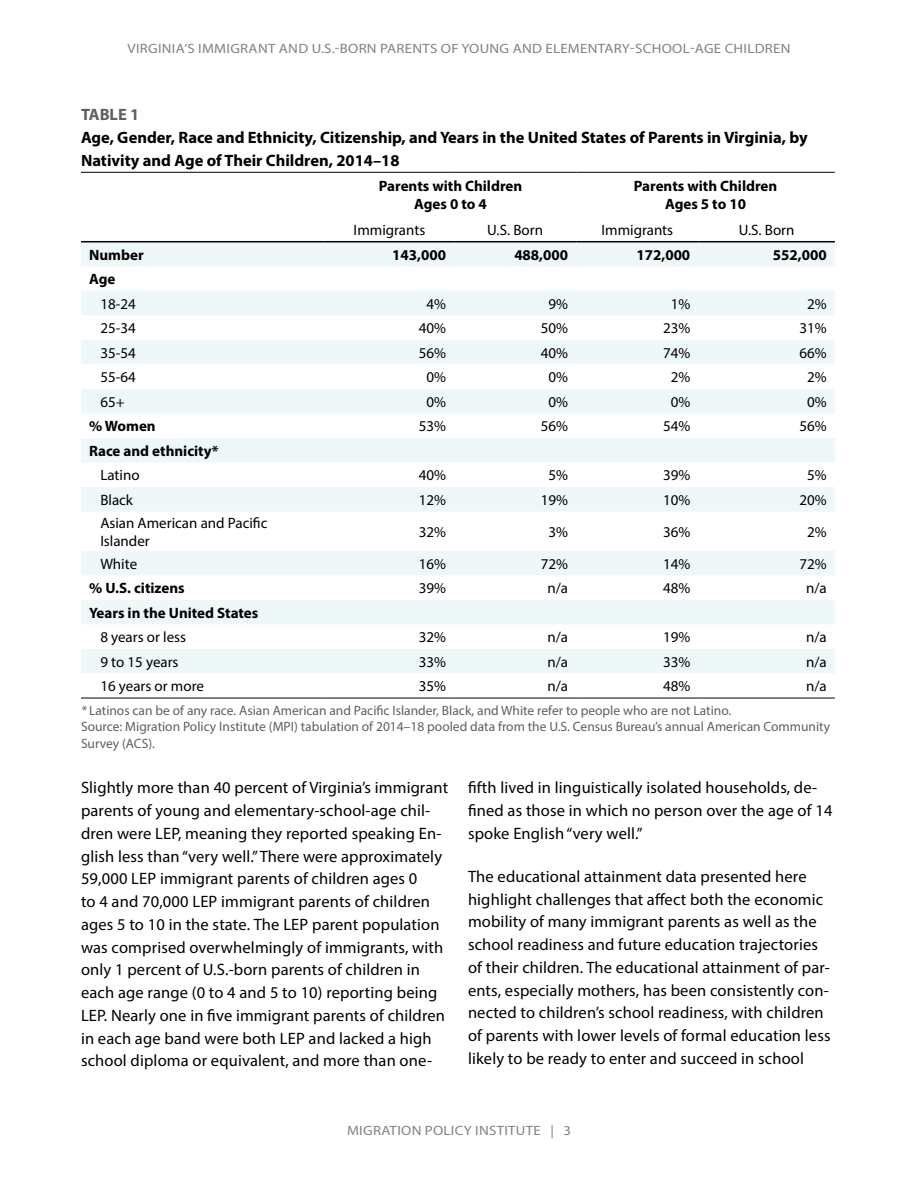
<style>
.page{position:relative;width:918px;height:1188px;background:#fff}
.page>*{position:absolute;margin:0;border:0;box-sizing:border-box;transform-origin:0 0}
.t1{font:16.5px/22.8px "Myriad Pro";letter-spacing:.01em;color:#000}
.t2{font:700 16.5px/22.8px "Myriad Pro";color:#000}
.t3{font:700 16.5px "Myriad Pro";color:#5f5f5f}
.t4{font:15px/18px "Myriad Pro";color:#000}
.t5{font:700 15px/18px "Myriad Pro";color:#000;text-align:center}
.t6{font:13.5px/16.2px "Myriad Pro";color:#5f5f5f}
.t7{font:13.5px "Myriad Pro";letter-spacing:.02em;color:#808285;scale:1.1 1}
.s1{font-style:italic}
</style>
<div class="page">
<svg style="left:81px;top:242px;width:754px;height:431px;fill:#eff8f8"></svg>
<hr style="left:81px;top:172px;width:244px;height:1px;background:#000">
<hr style="left:325px;top:172px;width:129px;height:1px;background:#000">
<hr style="left:454px;top:172px;width:122px;height:1px;background:#000">
<hr style="left:576px;top:172px;width:122px;height:1px;background:#000">
<hr style="left:698px;top:172px;width:137px;height:1px;background:#000">
<hr style="left:81px;top:241px;width:244px;height:1px;background:#000">
<hr style="left:325px;top:241px;width:129px;height:1px;background:#000">
<hr style="left:454px;top:241px;width:122px;height:1px;background:#000">
<hr style="left:576px;top:241px;width:122px;height:1px;background:#000">
<hr style="left:698px;top:241px;width:137px;height:1px;background:#000">
<hr style="left:81px;top:698px;width:244px;height:1px;background:#000">
<hr style="left:325px;top:698px;width:129px;height:1px;background:#000">
<hr style="left:454px;top:698px;width:122px;height:1px;background:#000">
<hr style="left:576px;top:698px;width:122px;height:1px;background:#000">
<hr style="left:698px;top:698px;width:137px;height:1px;background:#000">
<p class="t7" style="left:127px;top:40px;width:604px">VIRGINIA’S IMMIGRANT AND U.S.-BORN PARENTS OF YOUNG AND ELEMENTARY-SCHOOL-AGE CHILDREN</p>
<p class="t3" style="left:81px;top:104px;width:60px">TABLE 1</p>
<p class="t2" style="left:81px;top:126px;width:728px">Age, Gender, Race and Ethnicity, Citizenship, and Years in the United States of Parents in Virginia, by<br>Nativity and Age of Their Children, 2014–18</p>
<p class="t5" style="left:379px;top:177px;width:145px">Parents with Children<br>Ages 0 to 4</p>
<p class="t5" style="left:634px;top:177px;width:145px">Parents with Children<br>Ages 5 to 10</p>
<p class="t4" style="left:354px;top:221px;width:73px">Immigrants</p>
<p class="t4" style="left:487px;top:221px;width:57px">U.S. Born</p>
<p class="t4" style="left:601px;top:221px;width:73px">Immigrants</p>
<p class="t4" style="left:739px;top:221px;width:57px">U.S. Born</p>
<p class="t5" style="left:89px;top:245px;width:56px">Number</p>
<p class="t5" style="left:392px;top:245px;width:55px">143,000</p>
<p class="t5" style="left:514px;top:245px;width:55px">488,000</p>
<p class="t5" style="left:636px;top:245px;width:55px">172,000</p>
<p class="t5" style="left:773px;top:245px;width:55px">552,000</p>
<p class="t5" style="left:89px;top:270px;width:28px">Age</p>
<p class="t4" style="left:100px;top:294px;width:37px">18-24</p>
<p class="t4" style="left:426px;top:294px;width:21px">4%</p>
<p class="t4" style="left:549px;top:294px;width:21px">9%</p>
<p class="t4" style="left:671px;top:294px;width:21px">1%</p>
<p class="t4" style="left:807px;top:294px;width:21px">2%</p>
<p class="t4" style="left:100px;top:319px;width:37px">25-34</p>
<p class="t4" style="left:419px;top:319px;width:29px">40%</p>
<p class="t4" style="left:541px;top:319px;width:29px">50%</p>
<p class="t4" style="left:663px;top:319px;width:29px">23%</p>
<p class="t4" style="left:800px;top:319px;width:29px">31%</p>
<p class="t4" style="left:100px;top:344px;width:37px">35-54</p>
<p class="t4" style="left:419px;top:344px;width:29px">56%</p>
<p class="t4" style="left:541px;top:344px;width:29px">40%</p>
<p class="t4" style="left:663px;top:344px;width:29px">74%</p>
<p class="t4" style="left:800px;top:344px;width:29px">66%</p>
<p class="t4" style="left:100px;top:368px;width:37px">55-64</p>
<p class="t4" style="left:426px;top:368px;width:21px">0%</p>
<p class="t4" style="left:549px;top:368px;width:21px">0%</p>
<p class="t4" style="left:671px;top:368px;width:21px">2%</p>
<p class="t4" style="left:807px;top:368px;width:21px">2%</p>
<p class="t4" style="left:100px;top:393px;width:26px">65+</p>
<p class="t4" style="left:426px;top:393px;width:21px">0%</p>
<p class="t4" style="left:549px;top:393px;width:21px">0%</p>
<p class="t4" style="left:671px;top:393px;width:21px">0%</p>
<p class="t4" style="left:807px;top:393px;width:21px">0%</p>
<p class="t5" style="left:89px;top:417px;width:68px">% Women</p>
<p class="t4" style="left:419px;top:417px;width:29px">53%</p>
<p class="t4" style="left:541px;top:417px;width:29px">56%</p>
<p class="t4" style="left:663px;top:417px;width:29px">54%</p>
<p class="t4" style="left:800px;top:417px;width:29px">56%</p>
<p class="t5" style="left:89px;top:441px;width:131px">Race and ethnicity*</p>
<p class="t4" style="left:100px;top:466px;width:41px">Latino</p>
<p class="t4" style="left:419px;top:466px;width:29px">40%</p>
<p class="t4" style="left:549px;top:466px;width:21px">5%</p>
<p class="t4" style="left:663px;top:466px;width:29px">39%</p>
<p class="t4" style="left:807px;top:466px;width:21px">5%</p>
<p class="t4" style="left:100px;top:491px;width:34px">Black</p>
<p class="t4" style="left:419px;top:491px;width:29px">12%</p>
<p class="t4" style="left:541px;top:491px;width:29px">19%</p>
<p class="t4" style="left:663px;top:491px;width:29px">10%</p>
<p class="t4" style="left:800px;top:491px;width:29px">20%</p>
<p class="t4" style="left:100px;top:514px;width:169px">Asian American and Pacific<br>Islander</p>
<p class="t4" style="left:419px;top:523px;width:29px">32%</p>
<p class="t4" style="left:549px;top:523px;width:21px">3%</p>
<p class="t4" style="left:663px;top:523px;width:29px">36%</p>
<p class="t4" style="left:807px;top:523px;width:21px">2%</p>
<p class="t4" style="left:100px;top:554px;width:38px">White</p>
<p class="t4" style="left:419px;top:554px;width:29px">16%</p>
<p class="t4" style="left:541px;top:554px;width:29px">72%</p>
<p class="t4" style="left:663px;top:554px;width:29px">14%</p>
<p class="t4" style="left:800px;top:554px;width:29px">72%</p>
<p class="t5" style="left:89px;top:579px;width:97px">% U.S. citizens</p>
<p class="t4" style="left:419px;top:579px;width:29px">39%</p>
<p class="t4" style="left:547px;top:579px;width:22px">n/a</p>
<p class="t4" style="left:663px;top:579px;width:29px">48%</p>
<p class="t4" style="left:806px;top:579px;width:22px">n/a</p>
<p class="t5" style="left:89px;top:603px;width:171px">Years in the United States</p>
<p class="t4" style="left:100px;top:628px;width:87px">8 years or less</p>
<p class="t4" style="left:419px;top:628px;width:29px">32%</p>
<p class="t4" style="left:547px;top:628px;width:22px">n/a</p>
<p class="t4" style="left:663px;top:628px;width:29px">19%</p>
<p class="t4" style="left:806px;top:628px;width:22px">n/a</p>
<p class="t4" style="left:100px;top:653px;width:80px">9 to 15 years</p>
<p class="t4" style="left:419px;top:653px;width:29px">33%</p>
<p class="t4" style="left:547px;top:653px;width:22px">n/a</p>
<p class="t4" style="left:663px;top:653px;width:29px">33%</p>
<p class="t4" style="left:806px;top:653px;width:22px">n/a</p>
<p class="t4" style="left:100px;top:677px;width:105px">16 years or more</p>
<p class="t4" style="left:419px;top:677px;width:29px">35%</p>
<p class="t4" style="left:547px;top:677px;width:22px">n/a</p>
<p class="t4" style="left:663px;top:677px;width:29px">48%</p>
<p class="t4" style="left:806px;top:677px;width:22px">n/a</p>
<p class="t6" style="left:81px;top:702px;width:751px"><span class="s1">*</span> Latinos can be of any race. Asian American and Pacific Islander, Black, and White refer to people who are not Latino.<br>Source: Migration Policy Institute (MPI) tabulation of 2014–18 pooled data from the U.S. Census Bureau’s annual American Community<br>Survey (ACS).</p>
<p class="t1" style="left:81px;top:776px;width:369px">Slightly more than 40 percent of Virginia’s immigrant parents of young and elementary-school-age chil&shy;dren were LEP, meaning they reported speaking En&shy;glish less than “very well.” There were approximately 59,000 LEP immigrant parents of children ages 0<br>to 4 and 70,000 LEP immigrant parents of children ages 5 to 10 in the state. The LEP parent population was comprised overwhelmingly of immigrants, with only 1 percent of U.S.-born parents of children in each age range (0 to 4 and 5 to 10) reporting being LEP. Nearly one in five immigrant parents of children in each age band were both LEP and lacked a high school diploma or equivalent, and more than one-</p>
<p class="t1" style="left:468px;top:776px;width:366px">fifth lived in linguistically isolated households, de&shy;fined as those in which no person over the age of 14 spoke English “very well.”</p>
<p class="t1" style="left:468px;top:865px;width:364px">The educational attainment data presented here highlight challenges that affect both the economic mobility of many immigrant parents as well as the school readiness and future education trajectories of their children. The educational attainment of par&shy;ents, especially mothers, has been consistently con&shy;nected to children’s school readiness, with children of parents with lower levels of formal education less likely to be ready to enter and succeed in school</p>
<p class="t7" style="left:347px;top:1122px;width:205px">MIGRATION POLICY INSTITUTE | 3</p>
</div>
